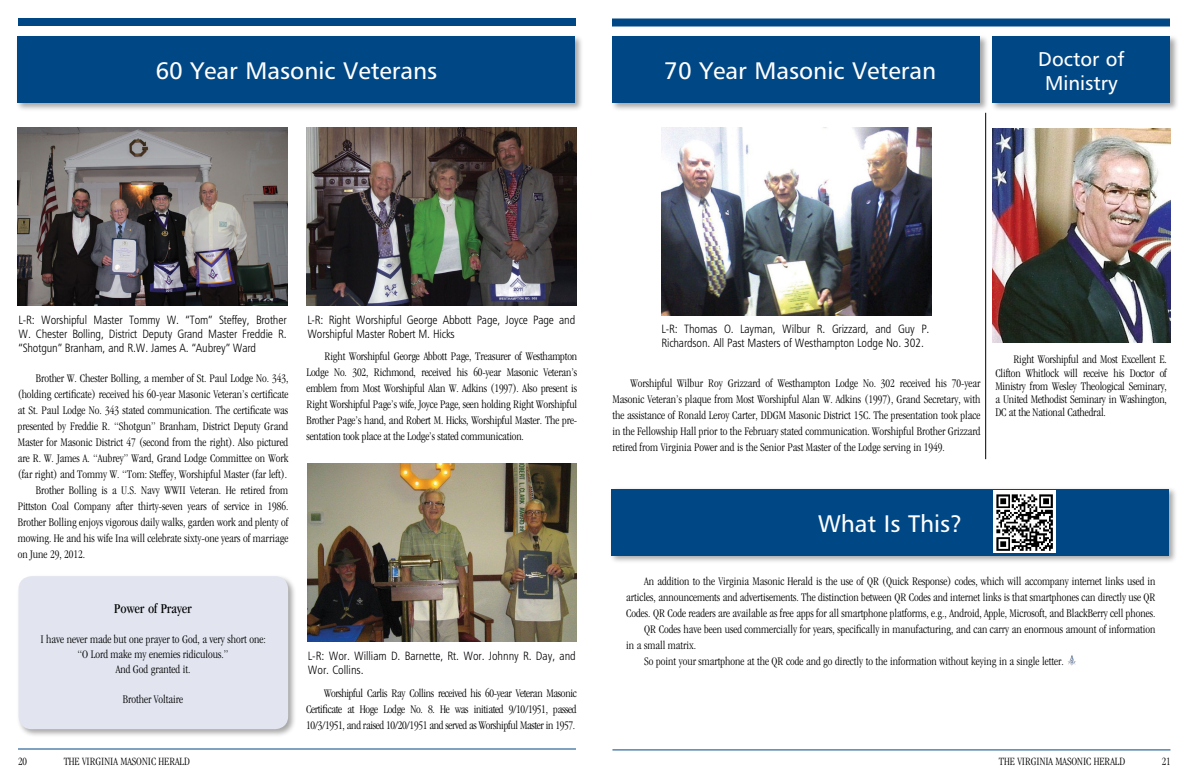
<style>
.page{position:relative;width:1188px;height:783px;background:#fff}
.page>*{position:absolute;margin:0;border:0;box-sizing:border-box;transform-origin:0 0}
.t1{font:24px "Humanist 777 BT Roman B";color:#fff}
.t2{font:20px/24px "Humanist 777 BT Roman B";color:#fff;text-align:center}
.t3{font:condensed 14px "Garamond";color:#000}
.t4{font:300 condensed 12px/16px "Garamond";color:#000;text-align:justify}
.t5{font:12px/14px "Humanist 777 BT Light Condensed B";letter-spacing:-.01em;color:#000}
.t6{font:300 condensed 11.5px "Garamond";color:#000}
</style>
<div class="page">
<div style="left:18px;top:18px;width:558px;height:8px;background:#004785"></div>
<div style="left:612px;top:18px;width:558px;height:8px;background:#004785"></div>
<hr style="left:18px;top:748px;width:558px;height:2px;background:#004785">
<hr style="left:612px;top:749px;width:558px;height:1px;background:#004785">
<div style="left:610px;top:34px;width:379px;height:78px;background:#000;opacity:.35"></div>
<div style="left:612px;top:36px;width:368px;height:67px;background:#004785"></div>
<div style="left:990px;top:34px;width:189px;height:78px;background:#000;opacity:.35"></div>
<div style="left:992px;top:36px;width:178px;height:67px;background:#004785"></div>
<hr style="left:986px;top:113px;width:1px;height:346px;background:#000">
<img style="left:992px;top:128px;width:178px;height:215px">
<div style="left:15px;top:34px;width:568px;height:78px;background:#000;opacity:.35"></div>
<div style="left:18px;top:36px;width:557px;height:67px;background:#004785"></div>
<img style="left:18px;top:128px;width:269px;height:178px">
<img style="left:306px;top:128px;width:270px;height:178px">
<img style="left:307px;top:464px;width:270px;height:178px">
<img style="left:662px;top:128px;width:269px;height:187px">
<div style="left:609px;top:487px;width:569px;height:77px;background:#000;opacity:.35"></div>
<div style="left:612px;top:489px;width:557px;height:67px;background:#004785"></div>
<svg style="left:1068px;top:655px;width:8px;height:10px"></svg>
<img style="left:994px;top:490px;width:62px;height:63px">
<div style="left:16px;top:574px;width:281px;height:164px;background:#000;opacity:.35"></div>
<div style="left:20px;top:577px;width:267px;height:151px;background:#e2e5f0;border-radius:12px"></div>
<div style="left:19px;top:576px;width:269px;height:153px;border:2px solid #e2e5f0;border-radius:12px"></div>
<h1 class="t1" style="left:155px;top:56px;width:283px">60 Year Masonic Veterans</h1>
<h1 class="t1" style="left:664px;top:56px;width:273px">70 Year Masonic Veteran</h1>
<h2 class="t2" style="left:1038px;top:46px;width:88px">Doctor of<br>Ministry</h2>
<p class="t5" style="left:19px;top:313px;width:270px;text-align:justify">L-R: Worshipful Master Tommy W. “Tom” Steffey, Brother W. Chester Bolling, District Deputy Grand Master Freddie R. “Shotgun” Branham, and R.W. James A. “Aubrey” Ward</p>
<p class="t4" style="left:36px;top:371px;width:254px">Brother W. Chester Bolling, a member of St. Paul Lodge No. 343,</p>
<p class="t4" style="left:18px;top:387px;width:272px">(holding certificate) received his 60-year Masonic Veteran’s certificate</p>
<p class="t4" style="left:18px;top:403px;width:272px">at St. Paul Lodge No. 343 stated communication. The certificate was</p>
<p class="t4" style="left:18px;top:419px;width:272px">presented by Freddie R. “Shotgun” Branham, District Deputy Grand</p>
<p class="t4" style="left:18px;top:435px;width:272px">Master for Masonic District 47 (second from the right). Also pictured</p>
<p class="t4" style="left:18px;top:451px;width:272px">are R. W. James A. “Aubrey” Ward, Grand Lodge Committee on Work</p>
<p class="t4" style="left:18px;top:467px;width:271px">(far right) and Tommy W. “Tom: Steffey, Worshipful Master (far left).</p>
<p class="t4" style="left:36px;top:483px;width:254px">Brother Bolling is a U.S. Navy WWII Veteran. He retired from</p>
<p class="t4" style="left:18px;top:499px;width:272px">Pittston Coal Company after thirty-seven years of service in 1986.</p>
<p class="t4" style="left:18px;top:515px;width:272px">Brother Bolling enjoys vigorous daily walks, garden work and plenty of</p>
<p class="t4" style="left:18px;top:531px;width:272px">mowing. He and his wife Ina will celebrate sixty-one years of marriage</p>
<p class="t4" style="left:18px;top:547px;width:69px">on June 29, 2012.</p>
<p class="t3" style="left:114px;top:601px;width:79px">Power of Prayer</p>
<p class="t4" style="left:40px;top:632px;width:227px;line-height:15px;text-align:center">I have never made but one prayer to God, a very short one: “O Lord make my enemies ridiculous.”<br>And God granted it.</p>
<p class="t4" style="left:123px;top:691px;width:62px">Brother Voltaire</p>
<p class="t5" style="left:307px;top:313px;width:269px">L-R: Right Worshipful George Abbott Page, Joyce Page and<br>Worshipful Master Robert M. Hicks</p>
<p class="t4" style="left:307px;top:349px;width:272px;text-indent:18px">Right Worshipful George Abbott Page, Treasurer of Westhampton Lodge No. 302, Richmond, received his 60-year Masonic Veteran’s emblem from Most Worshipful Alan W. Adkins (1997). Also present is Right Worshipful Page’s wife, Joyce Page, seen holding Right Worshipful Brother Page’s hand, and Robert M. Hicks, Worshipful Master. The pre&shy;sentation took place at the Lodge’s stated communication.</p>
<p class="t5" style="left:308px;top:649px;width:269px">L-R: Wor. William D. Barnette, Rt. Wor. Johnny R. Day, and<br>Wor. Collins.</p>
<p class="t4" style="left:306px;top:685px;width:272px;text-indent:18px">Worshipful Carlis Ray Collins received his 60-year Veteran Masonic Certificate at Hoge Lodge No. 8. He was initiated 9/10/1951, passed 10/3/1951, and raised 10/20/1951 and served as Worshipful Master in 1957.</p>
<p class="t5" style="left:661px;top:322px;width:269px">L-R: Thomas O. Layman, Wilbur R. Grizzard, and Guy P.<br>Richardson. All Past Masters of Westhampton Lodge No. 302.</p>
<p class="t4" style="left:612px;top:376px;width:370px;text-indent:18px">Worshipful Wilbur Roy Grizzard of Westhampton Lodge No. 302 received his 70-year Masonic Veteran’s plaque from Most Worshipful Alan W. Adkins (1997), Grand Secretary, with the assistance of Ronald Leroy Carter, DDGM Masonic District 15C. The presentation took place in the Fellowship Hall prior to the February stated communication. Worshipful Brother Grizzard retired from Virginia Power and is the Senior Past Master of the Lodge serving in 1949.</p>
<p class="t4" style="left:995px;top:353px;width:173px;line-height:13.2px;text-indent:18px">Right Worshipful and Most Excellent E.<br>Clifton Whitlock will receive his Doctor of Ministry from Wesley Theological Seminary, a United Methodist Seminary in Washington, DC at the National Cathedral.</p>
<h1 class="t1" style="left:818px;top:509px;width:146px">What Is This?</h1>
<p class="t4" style="left:644px;top:574px;width:513px">An addition to the Virginia Masonic Herald is the use of QR (Quick Response) codes, which will accompany internet links used in</p>
<p class="t4" style="left:626px;top:590px;width:531px">articles, announcements and advertisements. The distinction between QR Codes and internet links is that smartphones can directly use QR</p>
<p class="t4" style="left:626px;top:606px;width:531px">Codes. QR Code readers are available as free apps for all smartphone platforms, e.g., Android, Apple, Microsoft, and BlackBerry cell phones.</p>
<p class="t4" style="left:644px;top:622px;width:513px">QR Codes have been used commercially for years, specifically in manufacturing, and can carry an enormous amount of information</p>
<p class="t4" style="left:626px;top:638px;width:71px">in a small matrix.</p>
<p class="t4" style="left:644px;top:654px;width:421px">So point your smartphone at the QR code and go directly to the information without keying in a single letter.</p>
<p class="t6" style="left:18px;top:755px;width:10px">20</p>
<p class="t6" style="left:64px;top:755px;width:128px">THE VIRGINIA MASONIC HERALD</p>
<p class="t6" style="left:999px;top:755px;width:128px">THE VIRGINIA MASONIC HERALD</p>
<p class="t6" style="left:1162px;top:755px;width:10px">21</p>
</div>
